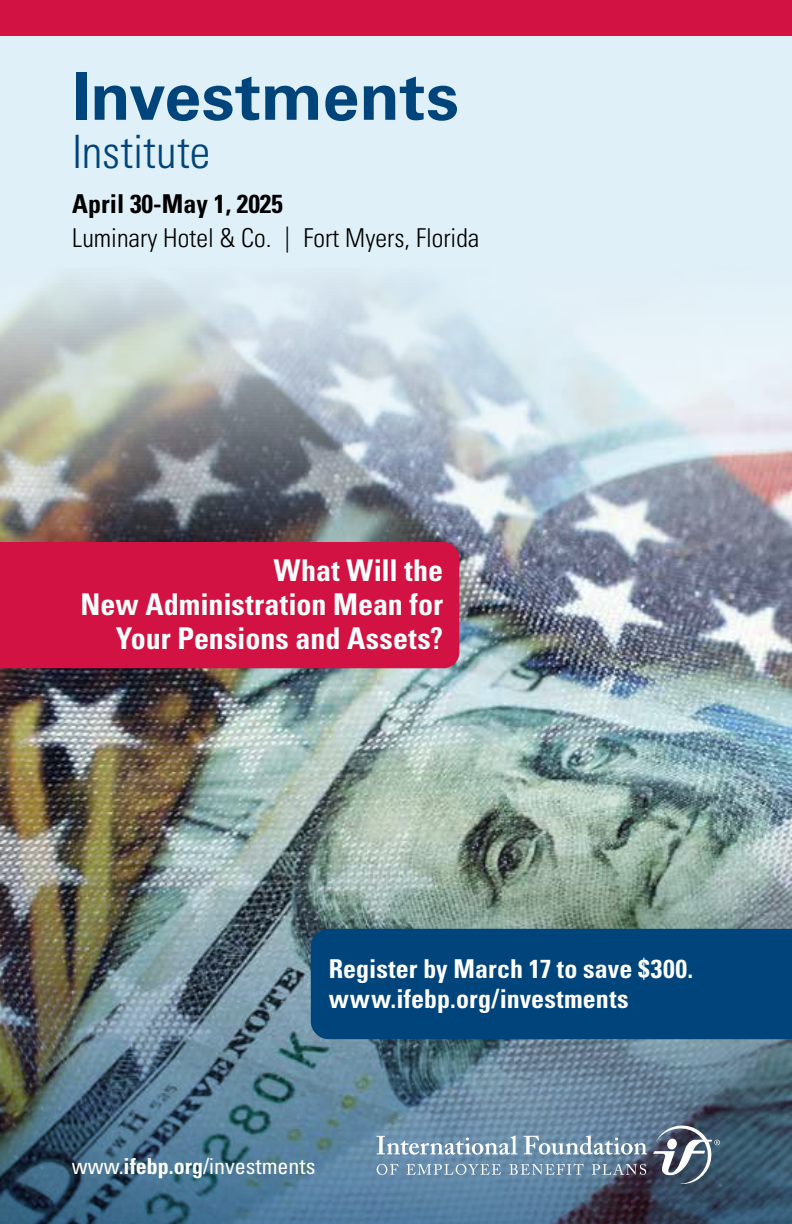
<style>
.page{position:relative;width:792px;height:1224px;background:#e0f0f8}
.page>*{position:absolute;margin:0;border:0;box-sizing:border-box;transform-origin:0 0}
.t1{font:700 66px "Univers LT Pro 65";color:#00447c}
.t2{font:300 condensed 46px "Univers LT Pro";color:#00447c}
.t3{font:700 condensed 30px/34px "Univers LT Pro";color:#fff;text-align:right}
.t4{font:700 condensed 26px/30px "Univers LT Pro";color:#fff}
.t5{font:300 condensed 26px "Univers LT Pro";color:#000}
.t6{font:700 condensed 26px "Univers LT Pro";color:#000}
.t7{font:condensed 22px "Univers LT Pro";color:#fff}
.s1{font-weight:700}
</style>
<div class="page">
<img style="left:0;top:276px;width:792px;height:539px">
<div style="left:0;top:0;width:792px;height:36px;background:#d11242"></div>
<img style="left:0;top:815px;width:792px;height:409px">
<svg style="left:653px;top:1126px;width:67px;height:58px;background:#697686"></svg>
<svg style="left:377px;top:1135px;width:141px;height:20px;background:#92acc1"></svg>
<svg style="left:524px;top:1135px;width:123px;height:20px;background:#90a7bb"></svg>
<svg style="left:377px;top:1164px;width:22px;height:11px"></svg>
<svg style="left:407px;top:1164px;width:94px;height:11px"></svg>
<svg style="left:509px;top:1164px;width:75px;height:11px"></svg>
<svg style="left:592px;top:1164px;width:54px;height:11px"></svg>
<div style="left:0;top:542px;width:459px;height:126px;background:#d11242"></div>
<div style="left:311px;top:929px;width:481px;height:110px;background:#00447c"></div>
<h1 class="t1" style="left:72px;top:50px;width:388px">Investments</h1>
<h2 class="t2" style="left:72px;top:120px;width:140px">Institute</h2>
<p class="t6" style="left:72px;top:188px;width:212px">April 30-May 1, 2025</p>
<p class="t5" style="left:72px;top:220px;width:409px">Luminary Hotel &amp; Co. | Fort Myers, Florida</p>
<p class="t3" style="left:80px;top:553px;width:364px">What Will the<br>New Administration Mean for<br>Your Pensions and Assets?</p>
<p class="t4" style="left:329px;top:954px;width:366px">Register by March 17 to save $300. www.ifebp.org/investments</p>
<p class="t7" style="left:72px;top:1152px;width:245px">www.<span class="s1">ifebp.org</span>/investments</p>
</div>
